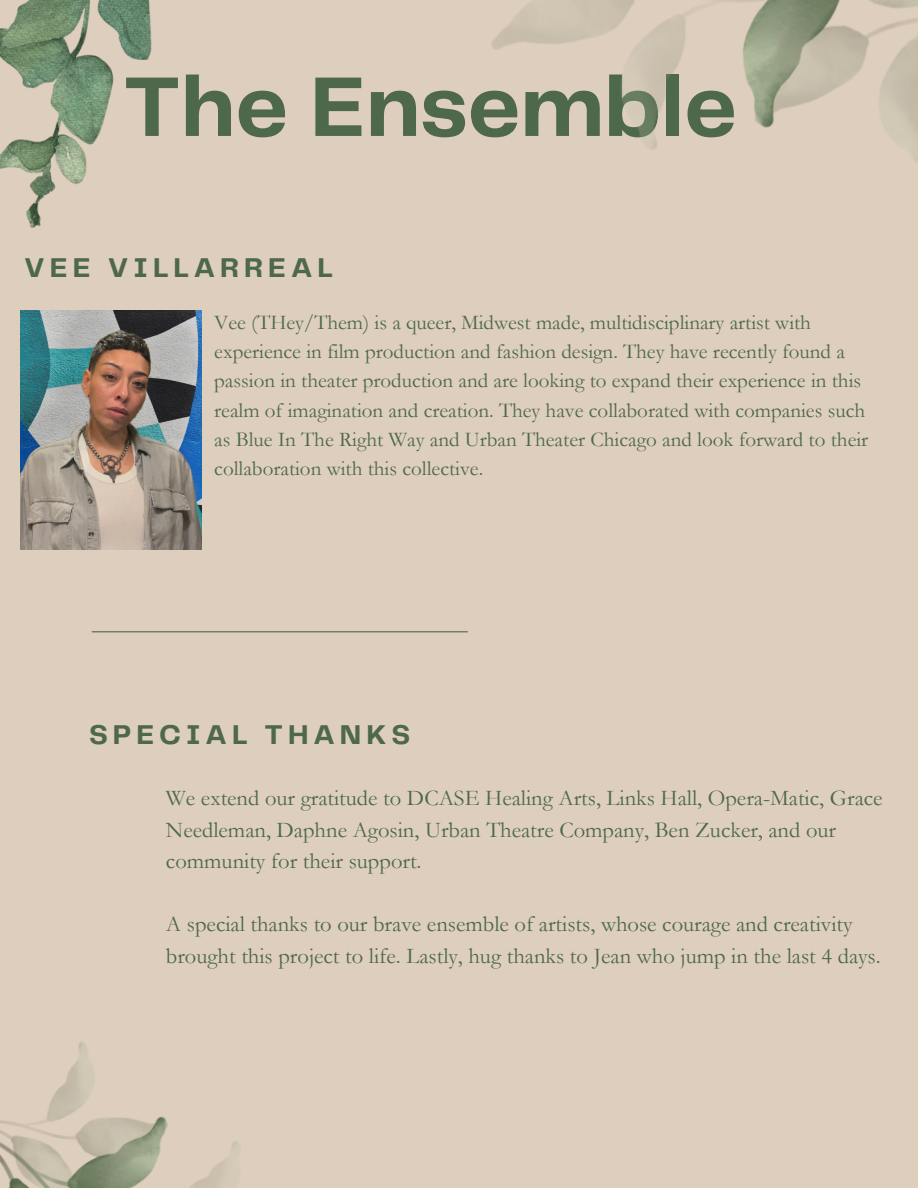
<style>
.page{position:relative;width:918px;height:1188px;background:#decebe}
.page>*{position:absolute;margin:0;border:0;box-sizing:border-box;transform-origin:0 0}
.t1{font:700 87.75px "Telegraf";color:#4e684b}
.t2{font:700 28.2px "Telegraf";letter-spacing:.18em;color:#4e684b}
.t3{font:22.5px/31.5px "Garamond";color:#4e684b}
.t4{font:21px/29.2px "Garamond";color:#4e684b}
</style>
<div class="page">
<hr style="left:92px;top:631px;width:376px;height:1px;background:#4e684b">
<img style="left:0;top:0;width:152px;height:228px">
<img style="left:492px;top:0;width:426px;height:163px">
<img style="left:0;top:1041px;width:240px;height:147px">
<img style="left:20px;top:311px;width:181px;height:238px">
<p class="t1" style="left:123px;top:69px;width:615px">The Ensemble</p>
<p class="t2" style="left:24px;top:255px;width:310px">VEE VILLARREAL</p>
<p class="t4" style="left:214px;top:308px;width:656px">Vee (THey/Them) is a queer, Midwest made, multidisciplinary artist with experience in film production and fashion design. They have recently found a passion in theater production and are looking to expand their experience in this realm of imagination and creation. They have collaborated with companies such as Blue In The Right Way and Urban Theater Chicago and look forward to their collaboration with this collective.</p>
<p class="t2" style="left:89px;top:722px;width:323px">SPECIAL THANKS</p>
<p class="t3" style="left:166px;top:783px;width:718px">We extend our gratitude to DCASE Healing Arts, Links Hall, Opera-Matic, Grace<br>Needleman, Daphne Agosin, Urban Theatre Company, Ben Zucker, and our community for their support.</p>
<h2 class="t3" style="left:166px;top:909px;width:716px">A special thanks to our brave ensemble of artists, whose courage and creativity brought this project to life. Lastly, hug thanks to Jean who jump in the last 4 days.</h2>
</div>
